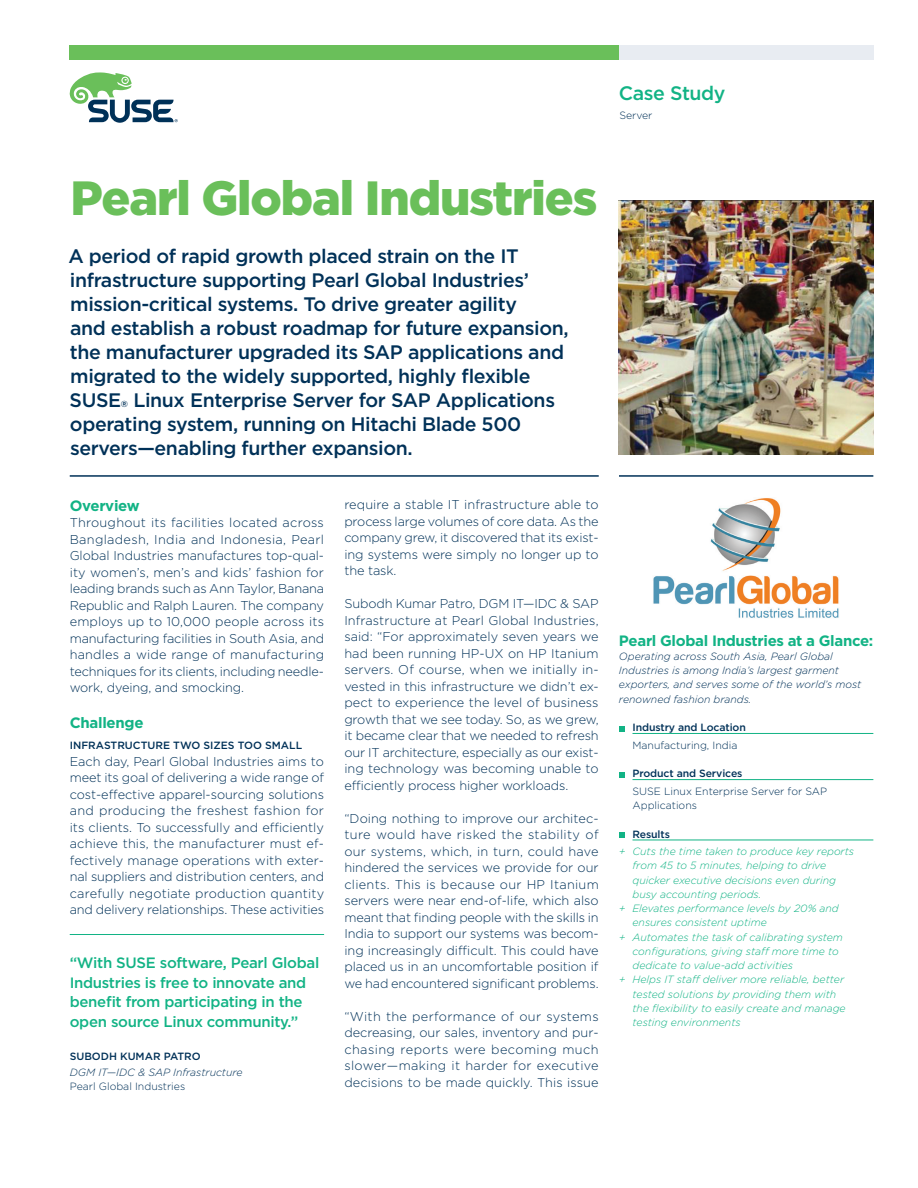
<style>
.page{position:relative;width:918px;height:1188px;background:#fff}
.page>*{position:absolute;margin:0;border:0;box-sizing:border-box;transform-origin:0 0}
.headline_32_33-green{font:900 48px "Gotham";letter-spacing:-.025em;color:#6abf5a}
.intro1_13_16-blue{font:500 19.5px/24px "Gotham";letter-spacing:-.02em;color:#003158}
.collateral_name_13_1{font:500 19.5px "Gotham";letter-spacing:-.02em;color:#12b385}
.subhead1_10_13{font:500 15px/19.5px "Gotham";letter-spacing:-.02em;color:#12b385}
.subhead_10_13-blue{font:700 15px "Gotham";letter-spacing:-.02em;color:#12b385}
.subhead_10_13-green{font:700 15px "Gotham";letter-spacing:-.02em;color:#12b385}
.body_8_5_11{font:300 12.75px/16.5px "Gotham";letter-spacing:-.01em;color:#003158;text-align:justify}
.caption_7_9_5_italic{font:italic 300 10.5px/14.2px "Gotham";color:#12b385}
.caption_7_9_5_italic-2{font:italic 300 10.5px/14.2px "Gotham";color:#003158}
.caption_7_9_5-grey{font:300 10.5px/14.2px "Gotham";color:#003158}
.caption_7_9_5_rule_b{font:500 10.5px "Gotham";letter-spacing:-.01em;color:#003158}
.subhead_caps_7_11{font:500 10.5px "Gotham";color:#003158}
.quote_title_7_11_ita{font:italic 300 10.5px "Gotham";color:#003158}
.subhead2_7_5_11{font:300 10.5px "Gotham";color:#003158}
.quote_name_7_11-grey{font:500 10.5px "Gotham";color:#003158}
.caption_7_9_5-blue{font:300 10.5px "Gotham";color:#003158}
.intro1_13_16-blue-2{font:700 8.7px "Gotham";color:#003158}
</style>
<div class="page">
<hr style="left:70px;top:475px;width:529px;height:2px;background:#003158">
<hr style="left:619px;top:475px;width:254px;height:2px;background:#003158">
<img style="left:619px;top:201px;width:254px;height:254px">
<div style="left:619px;top:45px;width:254px;height:14px;background:#e8ecf2"></div>
<div style="left:70px;top:45px;width:549px;height:14px;background:#6abf5a"></div>
<svg style="left:69px;top:72px;width:109px;height:51px"></svg>
<hr style="left:70px;top:934px;width:254px;height:1px;background:#12b385">
<img style="left:653px;top:498px;width:186px;height:120px">
<hr style="left:632px;top:733px;width:241px;height:1px;background:#12b385">
<hr style="left:632px;top:779px;width:241px;height:1px;background:#12b385">
<hr style="left:632px;top:840px;width:241px;height:1px;background:#12b385">
<svg style="left:619px;top:726px;width:5px;height:5px"></svg>
<svg style="left:619px;top:772px;width:5px;height:5px"></svg>
<svg style="left:619px;top:832px;width:5px;height:6px"></svg>
<p class="collateral_name_13_1" style="left:619px;top:82px;width:108px">Case Study</p>
<p class="caption_7_9_5-blue" style="left:619px;top:110px;width:35px">Server</p>
<p class="headline_32_33-green" style="left:71px;top:170px;width:528px">Pearl Global Industries</p>
<p class="intro1_13_16-blue" style="left:68px;top:244px;width:502px">A period of rapid growth placed strain on the IT infrastructure supporting Pearl Global Industries’ mission-critical systems. To drive greater agility<br>and establish a robust roadmap for future expansion, the manufacturer upgraded its SAP applications and migrated to the widely supported, highly flexible SUSE</p>
<p class="intro1_13_16-blue" style="left:70px;top:388px;width:487px;text-indent:63px">Linux Enterprise Server for SAP Applications operating system, running on Hitachi Blade 500 servers—enabling further expansion.</p>
<p class="intro1_13_16-blue-2" style="left:121px;top:399px;width:9px">®</p>
<p class="subhead_10_13-green" style="left:70px;top:497px;width:71px">Overview</p>
<p class="body_8_5_11" style="left:70px;top:514px;width:256px">Throughout its facilities located across Bangladesh, India and Indonesia, Pearl Global Industries manufactures top-qual&shy;ity women’s, men’s and kids’ fashion for leading brands such as Ann Taylor, Banana Republic and Ralph Lauren. The company employs up to 10,000 people across its manufacturing facilities in South Asia, and handles a wide range of manufacturing techniques for its clients, including needle&shy;work, dyeing, and smocking.</p>
<p class="subhead_10_13-green" style="left:70px;top:714px;width:75px">Challenge</p>
<p class="subhead_caps_7_11" style="left:70px;top:740px;width:234px">INFRASTRUCTURE TWO SIZES TOO SMALL</p>
<p class="body_8_5_11" style="left:70px;top:753px;width:256px">Each day, Pearl Global Industries aims to meet its goal of delivering a wide range of cost-effective apparel-sourcing solutions and producing the freshest fashion for its clients. To successfully and efficiently achieve this, the manufacturer must ef&shy;fectively manage operations with exter&shy;nal suppliers and distribution centers, and carefully negotiate production quantity and delivery relationships. These activities</p>
<p class="subhead1_10_13" style="left:70px;top:953px;width:251px">“With SUSE software, Pearl Global Industries is free to innovate and benefit from participating in the open source Linux community.”</p>
<p class="quote_name_7_11-grey" style="left:70px;top:1050px;width:133px">SUBODH KUMAR PATRO</p>
<p class="quote_title_7_11_ita" style="left:70px;top:1067px;width:175px">DGM IT—IDC &amp; SAP Infrastructure</p>
<p class="subhead2_7_5_11" style="left:70px;top:1081px;width:117px">Pearl Global Industries</p>
<p class="body_8_5_11" style="left:344px;top:496px;width:256px">require a stable IT infrastructure able to process large volumes of core data. As the company grew, it discovered that its exist&shy;ing systems were simply no longer up to the task.</p>
<p class="body_8_5_11" style="left:344px;top:595px;width:256px">Subodh Kumar Patro, DGM IT—IDC &amp; SAP Infrastructure at Pearl Global Industries, said: “For approximately seven years we had been running HP-UX on HP Itanium servers. Of course, when we initially in&shy;vested in this infrastructure we didn’t ex&shy;pect to experience the level of business growth that we see today. So, as we grew, it became clear that we needed to refresh our IT architecture, especially as our exist&shy;ing technology was becoming unable to efficiently process higher workloads.</p>
<p class="body_8_5_11" style="left:344px;top:810px;width:256px">“Doing nothing to improve our architec&shy;ture would have risked the stability of our systems, which, in turn, could have hindered the services we provide for our clients. This is because our HP Itanium servers were near end-of-life, which also meant that finding people with the skills in India to support our systems was becom&shy;ing increasingly difficult. This could have placed us in an uncomfortable position if we had encountered significant problems.</p>
<p class="body_8_5_11" style="left:344px;top:1008px;width:256px">“With the performance of our systems decreasing, our sales, inventory and pur&shy;chasing reports were becoming much slower—making it harder for executive decisions to be made quickly. This issue</p>
<p class="subhead_10_13-blue" style="left:619px;top:632px;width:256px">Pearl Global Industries at a Glance:</p>
<p class="caption_7_9_5_italic-2" style="left:619px;top:649px;width:244px">Operating across South Asia, Pearl Global Industries is among India’s largest garment exporters, and serves some of the world’s most renowned fashion brands.</p>
<p class="caption_7_9_5_rule_b" style="left:632px;top:721px;width:115px">Industry and Location</p>
<p class="caption_7_9_5-grey" style="left:632px;top:738px;width:106px">Manufacturing, India</p>
<p class="caption_7_9_5_rule_b" style="left:632px;top:768px;width:111px">Product and Services</p>
<p class="caption_7_9_5-grey" style="left:632px;top:784px;width:196px">SUSE Linux Enterprise Server for SAP<br>Applications</p>
<p class="caption_7_9_5_rule_b" style="left:632px;top:828px;width:39px">Results</p>
<p class="caption_7_9_5_italic" style="left:632px;top:844px;width:223px;text-indent:-14px">+ Cuts the time taken to produce key reports from 45 to 5 minutes, helping to drive quicker executive decisions even during busy accounting periods.</p>
<p class="caption_7_9_5_italic" style="left:632px;top:901px;width:208px;text-indent:-14px">+ Elevates performance levels by 20% and ensures consistent uptime</p>
<p class="caption_7_9_5_italic" style="left:632px;top:930px;width:212px;text-indent:-14px">+ Automates the task of calibrating system configurations, giving staff more time to dedicate to value-add activities</p>
<p class="caption_7_9_5_italic" style="left:632px;top:973px;width:215px;text-indent:-14px">+ Helps IT staff deliver more reliable, better tested solutions by providing them with the flexibility to easily create and manage testing environments</p>
</div>
